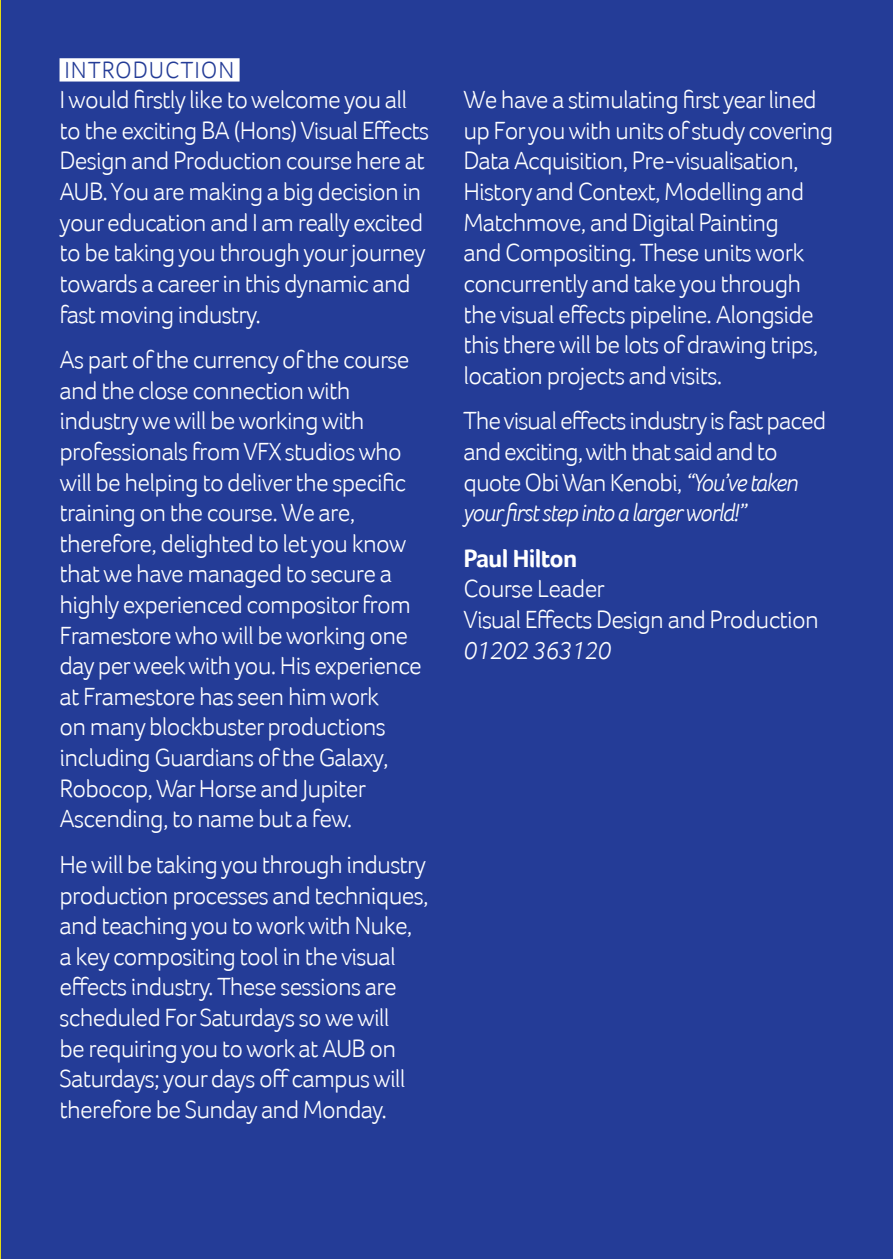
<style>
.page{position:relative;width:893px;height:1259px;background:#243c97}
.page>*{position:absolute;margin:0;border:0;box-sizing:border-box;transform-origin:0 0}
.body_dates_upper{font:300 25.5px/30.6px "Foco";letter-spacing:-.03em;color:#fff}
.body_dates_upper-2{font:italic 300 25.5px "Foco";letter-spacing:-.03em;color:#fff}
.body_dates_upper-3{font:700 25.5px "Foco";letter-spacing:-.03em;color:#fff}
.t1{font:300 24px "Foco";letter-spacing:.035em;color:#243c97}
.s1{font-style:italic}
</style>
<div class="page">
<div style="left:60px;top:58px;width:180px;height:24px;background:#fff"></div>
<hr style="left:0;top:0;width:1px;height:1259px;background:#fff101">
<p class="t1" style="left:65px;top:56px;width:171px">INTRODUCTION</p>
<p class="body_dates_upper" style="left:60px;top:84px;width:371px">I would firstly like to welcome you all to the exciting BA (Hons) Visual Effects Design and Production course here at AUB. You are making a big decision in your education and I am really excited to be taking you through your journey towards a career in this dynamic and fast moving industry.</p>
<p class="body_dates_upper" style="left:60px;top:344px;width:364px">As part of the currency of the course and the close connection with industry we will be working with professionals from VFX studios who will be helping to deliver the specific training on the course. We are, therefore, delighted to let you know that we have managed to secure a highly experienced compositor from Framestore who will be working one day per week with you. His experience at Framestore has seen him work<br>on many blockbuster productions including Guardians of the Galaxy, Robocop, War Horse and Jupiter Ascending, to name but a few.</p>
<p class="body_dates_upper" style="left:60px;top:849px;width:371px">He will be taking you through industry production processes and techniques, and teaching you to work with Nuke, a key compositing tool in the visual effects industry. These sessions are scheduled For Saturdays so we will<br>be requiring you to work at AUB on Saturdays; your days off campus will therefore be Sunday and Monday.</p>
<p class="body_dates_upper" style="left:463px;top:84px;width:371px">We have a stimulating first year lined up For you with units of study covering Data Acquisition, Pre-visualisation, History and Context, Modelling and Matchmove, and Digital Painting<br>and Compositing. These units work concurrently and take you through the visual effects pipeline. Alongside this there will be lots of drawing trips, location projects and visits.</p>
<p class="body_dates_upper" style="left:463px;top:405px;width:364px">The visual effects industry is fast paced and exciting, with that said and to quote Obi Wan Kenobi, <span class="s1">“You’ve taken your first step into a larger world!”</span></p>
<p class="body_dates_upper-3" style="left:463px;top:543px;width:115px">Paul Hilton</p>
<p class="body_dates_upper" style="left:463px;top:573px;width:143px">Course Leader</p>
<p class="body_dates_upper" style="left:463px;top:604px;width:357px">Visual Effects Design and Production</p>
<p class="body_dates_upper-2" style="left:463px;top:635px;width:149px">01202 363120</p>
</div>
